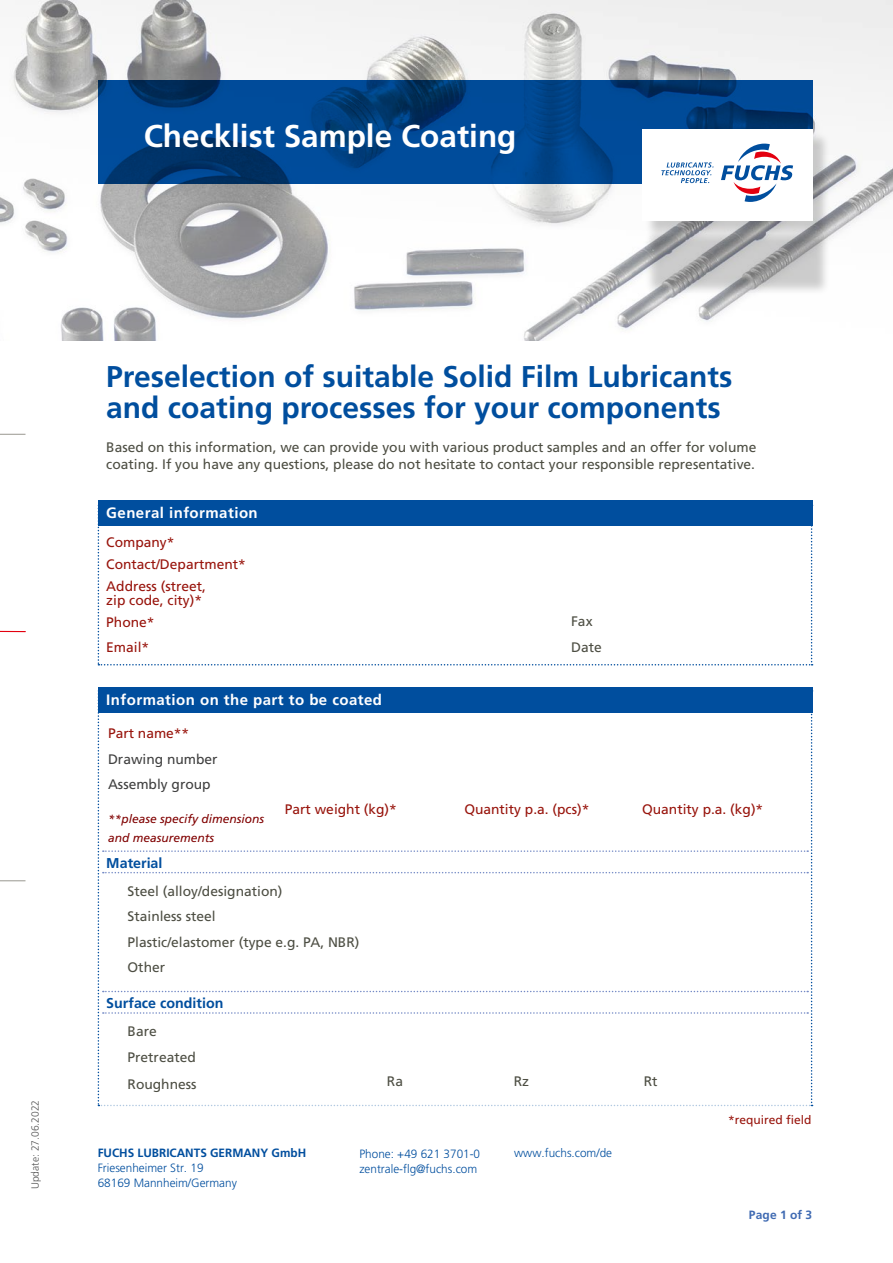
<style>
.page{position:relative;width:893px;height:1263px;background:#fff}
.page>*{position:absolute;margin:0;border:0;box-sizing:border-box;transform-origin:0 0}
.Fuchs_Head_17_16_zen{font:700 31.5px "Frutiger LT Std";color:#fff}
.Fuchs_Head_17_16_zen-2{font:700 30px/31.5px "Frutiger LT Std";color:#004e9e}
.Fuchs_Tabelle_1{font:700 15px "Frutiger LT Std";letter-spacing:.03em;color:#fff}
.Fuchs_Tabelle_3{font:700 14.25px "Frutiger LT Std";color:#004e9e}
.Fuchs_Formulartext_9{font:13.8px/17px "Frutiger LT Std";color:#4d4e43}
.Fuchs_Formulartext_9-2{font:13.8px/13.5px "Frutiger LT Std";color:#98140c}
.Fuchs_Formulartext_9-3{font:13.8px/25.5px "Frutiger LT Std";color:#404040}
.Fuchs_Adresse{font:300 12px/15px "Frutiger LT Std";color:#004e9e}
.Fuchs_Formulartext_9-4{font:italic 12px/19.2px "Frutiger LT Std";color:#800000}
.Fuchs_Formulartext_9-5{font:12px "Frutiger LT Std";color:#98140c}
.t1{font:700 12px "Frutiger LT Std";letter-spacing:.01em;color:#3f6ab2}
.Fuchs_Stand{font:300 10.5px "Frutiger LT Std";color:#565656}
.s1{color:#98140c}
.s2{font-weight:700}
</style>
<div class="page">
<img style="left:0;top:1px;width:893px;height:339px">
<svg style="left:98px;top:505px;width:715px;height:160px"></svg>
<div style="left:98px;top:500px;width:714px;height:25px;background:#004e9e"></div>
<div style="left:98px;top:687px;width:714px;height:26px;background:#004e9e"></div>
<svg style="left:98px;top:690px;width:715px;height:416px"></svg>
<svg style="left:0;top:434px;width:26px;height:1px"></svg>
<svg style="left:0;top:880px;width:26px;height:1px"></svg>
<svg style="left:0;top:631px;width:26px;height:1px"></svg>
<svg style="left:98px;top:80px;width:714px;height:104px;background:#004388"></svg>
<div style="left:645px;top:131px;width:185px;height:108px;background:#000;opacity:.2"></div>
<div style="left:642px;top:129px;width:170px;height:91px;background:#fff"></div>
<svg style="left:661px;top:162px;width:52px;height:21px"></svg>
<svg style="left:721px;top:144px;width:72px;height:58px"></svg>
<hr style="left:642px;top:220px;width:170px;height:1px;background:#fff">
<div style="left:645px;top:227px;width:185px;height:68px;background:#000;opacity:.2"></div>
<p class="Fuchs_Head_17_16_zen" style="left:144px;top:117px;width:374px">Checklist Sample Coating</p>
<p class="Fuchs_Stand" style="left:29px;top:1189px;width:91px;rotate:-90deg">Update: 27.06.2022</p>
<p class="Fuchs_Head_17_16_zen-2" style="left:106px;top:361px;width:628px">Preselection of suitable Solid Film Lubricants and coating processes for your components</p>
<p class="Fuchs_Formulartext_9" style="left:106px;top:439px;width:652px">Based on this information, we can provide you with various product samples and an offer for volume coating. If you have any questions, please do not hesitate to contact your responsible representative.</p>
<p class="Fuchs_Tabelle_1" style="left:106px;top:504px;width:153px">General information</p>
<p class="Fuchs_Formulartext_9-2" style="left:106px;top:536px;width:70px">Company*</p>
<p class="Fuchs_Formulartext_9-2" style="left:106px;top:558px;width:141px">Contact/Department*</p>
<p class="Fuchs_Formulartext_9-2" style="left:106px;top:580px;width:101px">Address (street, zip code, city)*</p>
<p class="Fuchs_Formulartext_9-2" style="left:106px;top:615px;width:50px">Phone*</p>
<p class="Fuchs_Formulartext_9-2" style="left:106px;top:641px;width:44px">Email*</p>
<p class="Fuchs_Tabelle_1" style="left:106px;top:691px;width:277px">Information on the part to be coated</p>
<p class="Fuchs_Formulartext_9" style="left:571px;top:613px;width:23px">Fax</p>
<p class="Fuchs_Formulartext_9" style="left:571px;top:638px;width:32px">Date</p>
<p class="Fuchs_Formulartext_9-3" style="left:108px;top:721px;width:111px"><span class="s1">Part name**<br></span>Drawing number<br>Assembly group</p>
<p class="Fuchs_Formulartext_9-4" style="left:108px;top:809px;width:158px">**please specify dimensions and measurements</p>
<p class="Fuchs_Tabelle_3" style="left:106px;top:854px;width:58px">Material</p>
<p class="Fuchs_Formulartext_9-2" style="left:285px;top:803px;width:113px">Part weight (kg)*</p>
<p class="Fuchs_Formulartext_9-2" style="left:464px;top:803px;width:126px">Quantity p.a. (pcs)*</p>
<p class="Fuchs_Formulartext_9-2" style="left:642px;top:803px;width:123px">Quantity p.a. (kg)*</p>
<p class="Fuchs_Formulartext_9" style="left:128px;top:883px;width:156px">Steel (alloy/designation)</p>
<p class="Fuchs_Formulartext_9" style="left:128px;top:908px;width:90px">Stainless steel</p>
<p class="Fuchs_Formulartext_9" style="left:128px;top:934px;width:233px">Plastic/elastomer (type e.g. PA, NBR)</p>
<p class="Fuchs_Formulartext_9" style="left:128px;top:959px;width:39px">Other</p>
<p class="Fuchs_Tabelle_3" style="left:106px;top:995px;width:119px">Surface condition</p>
<p class="Fuchs_Formulartext_9" style="left:128px;top:1023px;width:31px">Bare</p>
<p class="Fuchs_Formulartext_9" style="left:128px;top:1048px;width:70px">Pretreated</p>
<p class="Fuchs_Formulartext_9" style="left:128px;top:1075px;width:71px">Roughness</p>
<p class="Fuchs_Formulartext_9" style="left:387px;top:1073px;width:18px">Ra</p>
<p class="Fuchs_Formulartext_9" style="left:514px;top:1073px;width:17px">Rz</p>
<p class="Fuchs_Formulartext_9" style="left:644px;top:1073px;width:15px">Rt</p>
<p class="Fuchs_Adresse" style="left:98px;top:1145px;width:210px"><span class="s2">FUCHS LUBRICANTS GERMANY GmbH<br></span>Friesenheimer Str. 19<br>68169 Mannheim/Germany</p>
<p class="Fuchs_Adresse" style="left:359px;top:1146px;width:122px">Phone: +49 621 3701-0 zentrale-flg@fuchs.com</p>
<p class="Fuchs_Adresse" style="left:514px;top:1145px;width:100px">www.fuchs.com/de</p>
<p class="Fuchs_Formulartext_9-5" style="left:728px;top:1113px;width:85px">*required field</p>
<p class="t1" style="left:749px;top:1208px;width:65px">Page 1 of 3</p>
</div>
